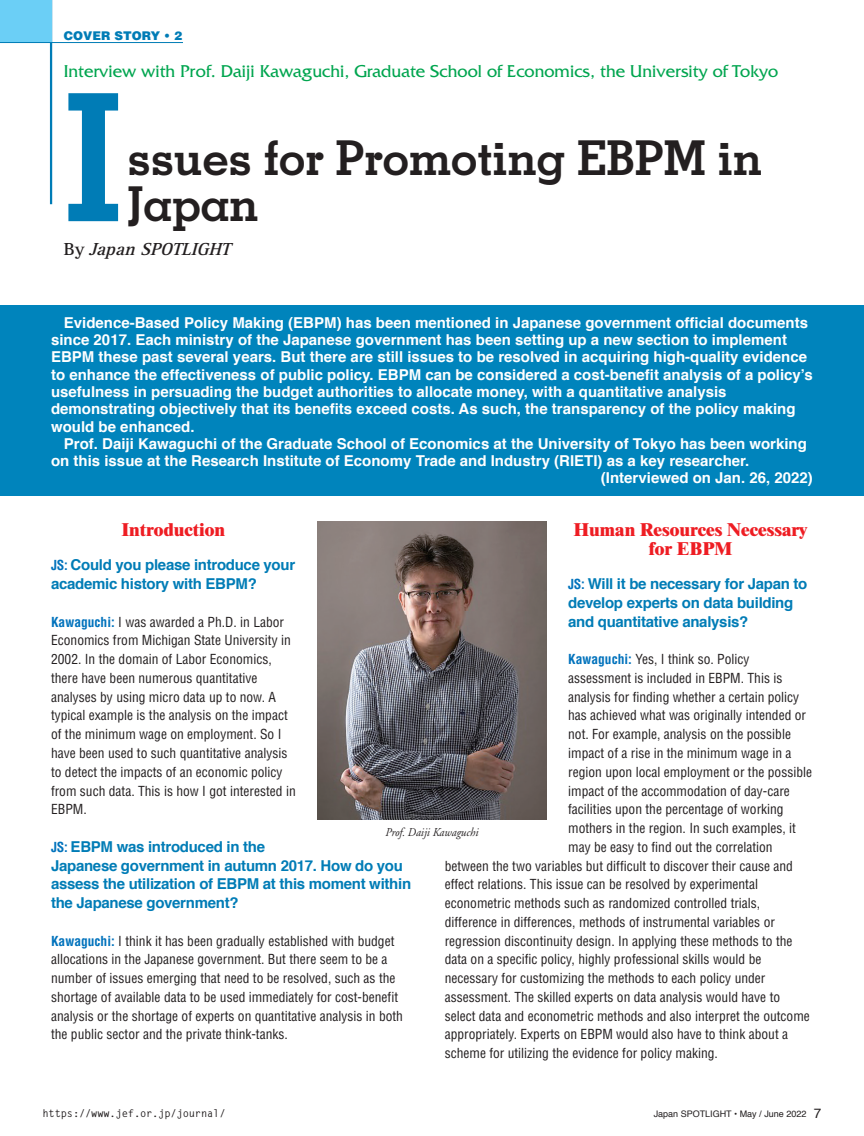
<style>
.page{position:relative;width:864px;height:1136px;background:#fff}
.page>*{position:absolute;margin:0;border:0;box-sizing:border-box;transform-origin:0 0}
.t1{font:700 177.15px "Memphis";color:#007cb6}
.t2{font:700 48px/46.5px "Memphis";letter-spacing:-.015em;color:#231f20}
.t3{font:18px "Friz Quadrata";color:#00a54f}
.t4{font:800 18px/18.8px "Times";color:#ee1d23;text-align:center}
.t5{font:italic 700 18px "Rotis Serif";color:#231f20}
.t6{font:700 15px/17.2px "Helvetica";color:#fff}
.t7{font:700 15px/18.8px "Helvetica";letter-spacing:-.02em;color:#007cb6}
.t8{font:condensed 13.5px/18.8px "Helvetica";color:#231f20}
.t9{font:italic 12px "Adobe Garamond";color:#231f20;scale:.92 1}
.t10{font:900 12px "Helvetica";color:#007cb6}
.t11{font:700 10.5px "Letter Gothic Std";letter-spacing:-.02em;color:#231f20}
.t12{font:9px "Helvetica";color:#231f20}
.s1{font-style:normal}
.s2{font-stretch:condensed;font-size:13.5px;color:#0072bc}
.s3{font-weight:700;color:#0072bc}
.s4{font-size:13.5px}
</style>
<div class="page">
<div style="left:0;top:305px;width:863px;height:190px;background:#0084bc"></div>
<hr style="left:50px;top:0;width:2px;height:204px;background:#007cb6">
<div style="left:0;top:0;width:51px;height:43px;background:#6bcff6"></div>
<hr style="left:0;top:42px;width:183px;height:1px;background:#007cb6">
<img style="left:317px;top:522px;width:229px;height:297px">
<p class="t10" style="left:64px;top:28px;width:120px">COVER STORY • 2</p>
<h3 class="t3" style="left:64px;top:61px;width:715px">Interview with Prof. Daiji Kawaguchi, Graduate School of Economics, the University of Tokyo</h3>
<h1 class="t1" style="left:64px;top:47px;width:60px">I</h1>
<h3 class="t5" style="left:64px;top:239px;width:174px"><span class="s1">B y</span> JapanSPOTLIGHT</h3>
<h2 class="t2" style="left:127px;top:134px;width:636px">ssues for Promoting EBPM in<br>Japan</h2>
<p class="t6" style="left:51px;top:314px;width:763px;text-indent:13px">Evidence-Based Policy Making (EBPM) has been mentioned in Japanese government official documents since 2017. Each ministry of the Japanese government has been setting up a new section to implement EBPM these past several years. But there are still issues to be resolved in acquiring high-quality evidence to enhance the effectiveness of public policy. EBPM can be considered a cost-benefit analysis of a policy’s usefulness in persuading the budget authorities to allocate money, with a quantitative analysis demonstrating objectively that its benefits exceed costs. As such, the transparency of the policy making would be enhanced.</p>
<p class="t6" style="left:64px;top:435px;width:744px">Prof. Daiji Kawaguchi of the Graduate School of Economics at the University of Tokyo has been working</p>
<p class="t6" style="left:51px;top:452px;width:699px">on this issue at the Research Institute of Economy Trade and Industry (RIETI) as a key researcher.</p>
<p class="t6" style="left:600px;top:469px;width:213px">(Interviewed on Jan. 26, 2022)</p>
<h3 class="t4" style="left:122px;top:519px;width:105px">Introduction</h3>
<p class="t7" style="left:51px;top:556px;width:245px"><span class="s2">JS:</span> Could you please introduce your academic history with EBPM?</p>
<p class="t8" style="left:51px;top:612px;width:246px"><span class="s3">Kawaguchi:</span> I was awarded a Ph.D. in Labor Economics from Michigan State University in 2002. In the domain of Labor Economics, there have been numerous quantitative analyses by using micro data up to now. A typical example is the analysis on the impact of the minimum wage on employment. So I have been used to such quantitative analysis to detect the impacts of an economic policy from such data. This is how I got interested in EBPM.</p>
<p class="t7" style="left:51px;top:837px;width:361px"><span class="s2">JS:</span> EBPM was introduced in the<br>Japanese government in autumn 2017. How do you assess the utilization of EBPM at this moment within the Japanese government?</p>
<p class="t8" style="left:51px;top:931px;width:353px"><span class="s3">Kawaguchi:</span> I think it has been gradually established with budget allocations in the Japanese government. But there seem to be a number of issues emerging that need to be resolved, such as the shortage of available data to be used immediately for cost-benefit analysis or the shortage of experts on quantitative analysis in both the public sector and the private think-tanks.</p>
<h3 class="t4" style="left:573px;top:519px;width:235px">Human Resources Necessary for EBPM</h3>
<p class="t7" style="left:568px;top:574px;width:241px"><span class="s2">JS:</span> Will it be necessary for Japan to develop experts on data building and quantitative analysis?</p>
<p class="t8" style="left:568px;top:649px;width:183px"><span class="s3">Kawaguchi:</span> Yes, I think so. Policy</p>
<p class="t8" style="left:568px;top:668px;width:216px">assessment is included in EBPM. This is</p>
<p class="t8" style="left:568px;top:687px;width:232px">analysis for finding whether a certain policy</p>
<p class="t8" style="left:568px;top:706px;width:239px">has achieved what was originally intended or</p>
<p class="t8" style="left:568px;top:724px;width:224px">not. For example, analysis on the possible</p>
<p class="t8" style="left:568px;top:743px;width:225px">impact of a rise in the minimum wage in a</p>
<p class="t8" style="left:568px;top:762px;width:245px">region upon local employment or the possible</p>
<p class="t8" style="left:568px;top:781px;width:223px">impact of the accommodation of day-care</p>
<p class="t8" style="left:568px;top:799px;width:217px">facilities upon the percentage of working</p>
<p class="t8" style="left:568px;top:818px;width:229px">mothers in the region. In such examples, it</p>
<p class="t8" style="left:568px;top:837px;width:206px">may be easy to find out the correlation</p>
<p class="t8" style="left:444px;top:856px;width:349px">between the two variables but difficult to discover their cause and</p>
<p class="t8" style="left:444px;top:874px;width:314px">effect relations. This issue can be resolved by experimental</p>
<p class="t8" style="left:444px;top:893px;width:317px">econometric methods such as randomized controlled trials,</p>
<p class="t8" style="left:444px;top:912px;width:331px">difference in differences, methods of instrumental variables or</p>
<p class="t8" style="left:444px;top:931px;width:349px">regression discontinuity design. In applying these methods to the</p>
<p class="t8" style="left:444px;top:949px;width:318px">data on a specific policy, highly professional skills would be</p>
<p class="t8" style="left:444px;top:968px;width:322px">necessary for customizing the methods to each policy under</p>
<p class="t8" style="left:444px;top:987px;width:337px">assessment. The skilled experts on data analysis would have to</p>
<p class="t8" style="left:444px;top:1006px;width:366px">select data and econometric methods and also interpret the outcome</p>
<p class="t8" style="left:444px;top:1024px;width:345px">appropriately. Experts on EBPM would also have to think about a</p>
<p class="t8" style="left:444px;top:1043px;width:274px">scheme for utilizing the evidence for policy making.</p>
<p class="t9" style="left:385px;top:825px;width:102px">Prof. Daiji Kawaguchi</p>
<p class="t11" style="left:43px;top:1106px;width:184px">https://www.jef.or.jp/journal/</p>
<p class="t12" style="left:653px;top:1106px;width:169px">Japan SPOTLIGHT • May / June 2022 <span class="s4">7</span></p>
</div>
